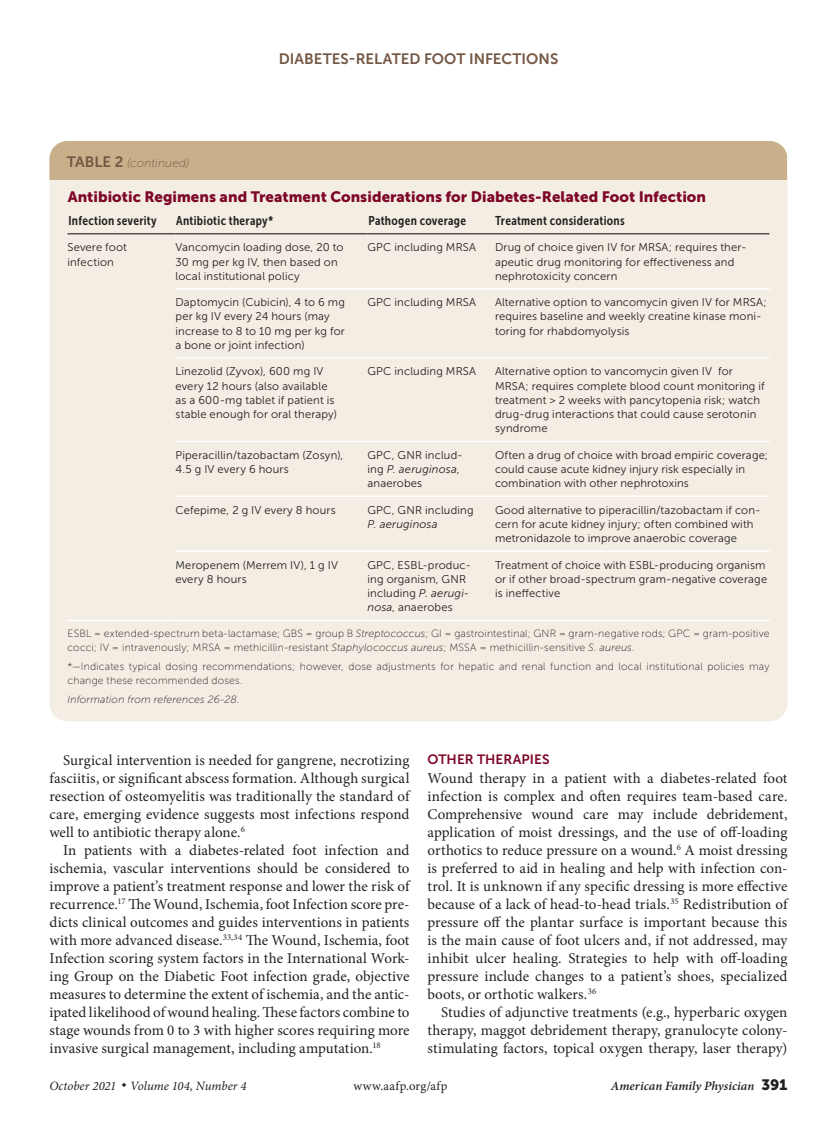
<style>
.page{position:relative;width:837px;height:1134px;background:#fff}
.page>*{position:absolute;margin:0;border:0;box-sizing:border-box;transform-origin:0 0}
.body_text{font:15px/18px "Minion Pro";color:#231f20;text-align:justify}
.body_noindent{font:15px/18px "Minion Pro";letter-spacing:.005em;color:#231f20;text-align:justify}
.table_title{font:15px "Museo Sans 900";letter-spacing:.005em;color:#7d0626}
.t1{font:15px "Museo Sans 700";color:#745844}
.head2{font:13.5px "Museo Sans 700";letter-spacing:.005em;color:#7d0626}
.table_head1{font:12.75px "Museo Sans Cond 700";letter-spacing:.02em;color:#231f20}
.t2{font:italic 12.75px "Minion Pro";color:#231f20}
.t3{font:italic 600 12.75px "Minion Pro";letter-spacing:.005em;color:#231f20}
.table_head_last_col{font:12.75px "Museo Sans Cond 700";letter-spacing:.02em;color:#231f20}
.t4{font:12.75px "Minion Pro";letter-spacing:.03em;color:#231f20}
.table{font:italic 12px "Museo Sans 100";letter-spacing:.01em;color:#745844}
.table_data_last_col{font:11.25px/14.2px "Museo Sans 300";letter-spacing:.015em;color:#231f20}
.table_data{font:11.25px/14.2px "Museo Sans 300";letter-spacing:.015em;color:#231f20}
.table_fig_note{font:10.5px/13.5px "Museo Sans 100";letter-spacing:.02em;color:#231f20}
.table_fig_note-2{font:italic 10.5px "Museo Sans 100";letter-spacing:.015em;color:#231f20}
.s1{font-family:"Museo Sans 700";font-style:normal;font-size:15px}
.s2{font-style:italic}
.s3{font-family:"Museo Sans 900";font-weight:400;font-style:normal;font-size:15px}
</style>
<div class="page">
<div style="left:50px;top:141px;width:738px;height:580px;background:#f3ede3;border-radius:18px"></div>
<hr style="left:68px;top:233px;width:108px;height:1px;background:#231f20">
<hr style="left:176px;top:233px;width:192px;height:1px;background:#231f20">
<hr style="left:368px;top:233px;width:127px;height:1px;background:#231f20">
<hr style="left:176px;top:288px;width:192px;height:2px;background:#fff">
<hr style="left:368px;top:288px;width:127px;height:2px;background:#fff">
<hr style="left:495px;top:288px;width:275px;height:2px;background:#fff">
<hr style="left:176px;top:357px;width:192px;height:2px;background:#fff">
<hr style="left:368px;top:357px;width:127px;height:2px;background:#fff">
<hr style="left:495px;top:357px;width:275px;height:2px;background:#fff">
<hr style="left:176px;top:441px;width:192px;height:1px;background:#fff">
<hr style="left:368px;top:441px;width:127px;height:1px;background:#fff">
<hr style="left:495px;top:441px;width:275px;height:1px;background:#fff">
<hr style="left:176px;top:496px;width:192px;height:1px;background:#fff">
<hr style="left:368px;top:496px;width:127px;height:1px;background:#fff">
<hr style="left:495px;top:496px;width:275px;height:1px;background:#fff">
<hr style="left:68px;top:620px;width:108px;height:1px;background:#fff">
<hr style="left:176px;top:620px;width:192px;height:1px;background:#fff">
<hr style="left:368px;top:620px;width:127px;height:1px;background:#fff">
<hr style="left:495px;top:620px;width:275px;height:1px;background:#fff">
<hr style="left:495px;top:233px;width:275px;height:1px;background:#231f20">
<hr style="left:176px;top:550px;width:192px;height:2px;background:#fff">
<hr style="left:368px;top:550px;width:127px;height:2px;background:#fff">
<hr style="left:495px;top:550px;width:275px;height:2px;background:#fff">
<div style="left:50px;top:141px;width:738px;height:39px;background:#c8b08b"></div>
<p class="t1" style="left:279px;top:50px;width:281px">DIABETES-RELATED FOOT INFECTIONS</p>
<p class="table" style="left:67px;top:157px;width:124px"><span class="s1">TABLE 2</span> (continued)</p>
<p class="table_title" style="left:68px;top:188px;width:640px">Antibiotic Regimens and Treatment Considerations for Diabetes-Related Foot Infection</p>
<p class="table_head1" style="left:68px;top:213px;width:90px">Infection severity</p>
<p class="table_head1" style="left:176px;top:213px;width:99px">Antibiotic therapy*</p>
<p class="table_head1" style="left:368px;top:213px;width:99px">Pathogen coverage</p>
<p class="table_head_last_col" style="left:495px;top:213px;width:131px">Treatment considerations</p>
<p class="table_data" style="left:68px;top:240px;width:61px">Severe foot infection</p>
<p class="table_data" style="left:176px;top:240px;width:169px">Vancomycin loading dose, 20 to<br>30 mg per kg IV, then based on local institutional policy</p>
<p class="table_data" style="left:368px;top:240px;width:110px">GPC including MRSA</p>
<p class="table_data_last_col" style="left:495px;top:240px;width:253px">Drug of choice given IV for MRSA; requires ther&shy;apeutic drug monitoring for effectiveness and nephrotoxicity concern</p>
<p class="table_data" style="left:176px;top:295px;width:171px">Daptomycin (Cubicin), 4 to 6 mg per kg IV every 24 hours (may increase to 8 to 10 mg per kg for a bone or joint infection)</p>
<p class="table_data" style="left:368px;top:295px;width:110px">GPC including MRSA</p>
<p class="table_data_last_col" style="left:495px;top:295px;width:273px">Alternative option to vancomycin given IV for MRSA; requires baseline and weekly creatine kinase moni&shy;toring for rhabdomyolysis</p>
<p class="table_data" style="left:176px;top:364px;width:163px">Linezolid (Zyvox), 600 mg IV every 12 hours (also available as a 600-mg tablet if patient is stable enough for oral therapy)</p>
<p class="table_data" style="left:368px;top:364px;width:110px">GPC including MRSA</p>
<p class="table_data_last_col" style="left:495px;top:364px;width:271px">Alternative option to vancomycin given IV for MRSA; requires complete blood count monitoring if treatment &gt; 2 weeks with pancytopenia risk; watch drug-drug interactions that could cause serotonin syndrome</p>
<p class="table_data" style="left:176px;top:448px;width:169px">Piperacillin/tazobactam (Zosyn),<br>4.5 g IV every 6 hours</p>
<p class="table_data" style="left:368px;top:448px;width:97px">GPC, GNR includ&shy;ing <span class="s2">P. aeruginosa</span>, anaerobes</p>
<p class="table_data_last_col" style="left:495px;top:448px;width:275px">Often a drug of choice with broad empiric coverage; could cause acute kidney injury risk especially in combination with other nephrotoxins</p>
<p class="table_data" style="left:176px;top:503px;width:162px">Cefepime, 2 g IV every 8 hours</p>
<p class="table_data" style="left:368px;top:503px;width:108px">GPC, GNR including<br><span class="s2">P. aeruginosa</span></p>
<p class="table_data_last_col" style="left:495px;top:503px;width:267px">Good alternative to piperacillin/tazobactam if con&shy;cern for acute kidney injury; often combined with metronidazole to improve anaerobic coverage</p>
<p class="table_data" style="left:176px;top:558px;width:164px">Meropenem (Merrem IV), 1 g IV every 8 hours</p>
<p class="table_data" style="left:368px;top:558px;width:105px">GPC, ESBL-produc&shy;ing organism, GNR including <span class="s2">P. aerugi&shy;nosa</span>, anaerobes</p>
<p class="table_data_last_col" style="left:495px;top:558px;width:274px">Treatment of choice with ESBL-producing organism or if other broad-spectrum gram-negative coverage is ineffective</p>
<p class="table_fig_note" style="left:68px;top:627px;width:703px">ESBL = extended-spectrum beta-lactamase; GBS = group B <span class="s2">Streptococcus</span>; GI = gastrointestinal; GNR = gram-negative rods; GPC = gram-positive cocci; IV = intravenously; MRSA = methicillin-resistant <span class="s2">Staphylococcus aureus</span>; MSSA = methicillin-sensitive <span class="s2">S. aureus</span>.</p>
<p class="table_fig_note" style="left:68px;top:660px;width:703px">*—Indicates typical dosing recommendations; however, dose adjustments for hepatic and renal function and local institutional policies may change these recommended doses.</p>
<p class="table_fig_note-2" style="left:68px;top:694px;width:174px">Information from references 26-28.</p>
<p class="body_text" style="left:50px;top:751px;width:362px;text-indent:14px">Surgical intervention is needed for gangrene, necrotizing fasciitis, or significant abscess formation. Although surgical resection of osteomyelitis was traditionally the standard of care, emerging evidence suggests most infections respond well to antibiotic therapy alone.<sup>6</sup></p>
<p class="body_text" style="left:50px;top:841px;width:362px;text-indent:14px">In patients with a diabetes-related foot infection and ischemia, vascular interventions should be considered to improve a patient’s treatment response and lower the risk of recurrence.<sup>17</sup> The Wound, Ischemia, foot Infection score pre&shy;dicts clinical outcomes and guides interventions in patients with more advanced disease.<sup>33,34</sup> The Wound, Ischemia, foot Infection scoring system factors in the International Work&shy;ing Group on the Diabetic Foot infection grade, objective measures to determine the extent of ischemia, and the antic&shy;ipated likelihood of wound healing. These factors combine to stage wounds from 0 to 3 with higher scores requiring more invasive surgical management, including amputation.<sup>18</sup></p>
<p class="head2" style="left:428px;top:751px;width:124px">OTHER THERAPIES</p>
<p class="body_noindent" style="left:428px;top:769px;width:362px">Wound therapy in a patient with a diabetes-related foot infection is complex and often requires team-based care.<br>Comprehensive wound care may include debridement, application of moist dressings, and the use of off-loading orthotics to reduce pressure on a wound.<sup>6</sup> A moist dressing is preferred to aid in healing and help with infection con&shy;trol. It is unknown if any specific dressing is more effective because of a lack of head-to-head trials.<sup>35</sup> Redistribution of pressure off the plantar surface is important because this is the main cause of foot ulcers and, if not addressed, may inhibit ulcer healing. Strategies to help with off-loading pressure include changes to a patient’s shoes, specialized boots, or orthotic walkers.<sup>36</sup></p>
<p class="body_text" style="left:428px;top:1003px;width:362px;text-indent:14px">Studies of adjunctive treatments (e.g., hyperbaric oxygen therapy, maggot debridement therapy, granulocyte colony&shy;stimulating factors, topical oxygen therapy, laser therapy)</p>
<p class="t2" style="left:50px;top:1078px;width:199px">October 2021 ◆ Volume 104, Number 4</p>
<p class="t4" style="left:353px;top:1078px;width:96px">www.aafp.org/afp</p>
<p class="t3" style="left:611px;top:1077px;width:178px">American Family Physician <span class="s3">391</span></p>
</div>
